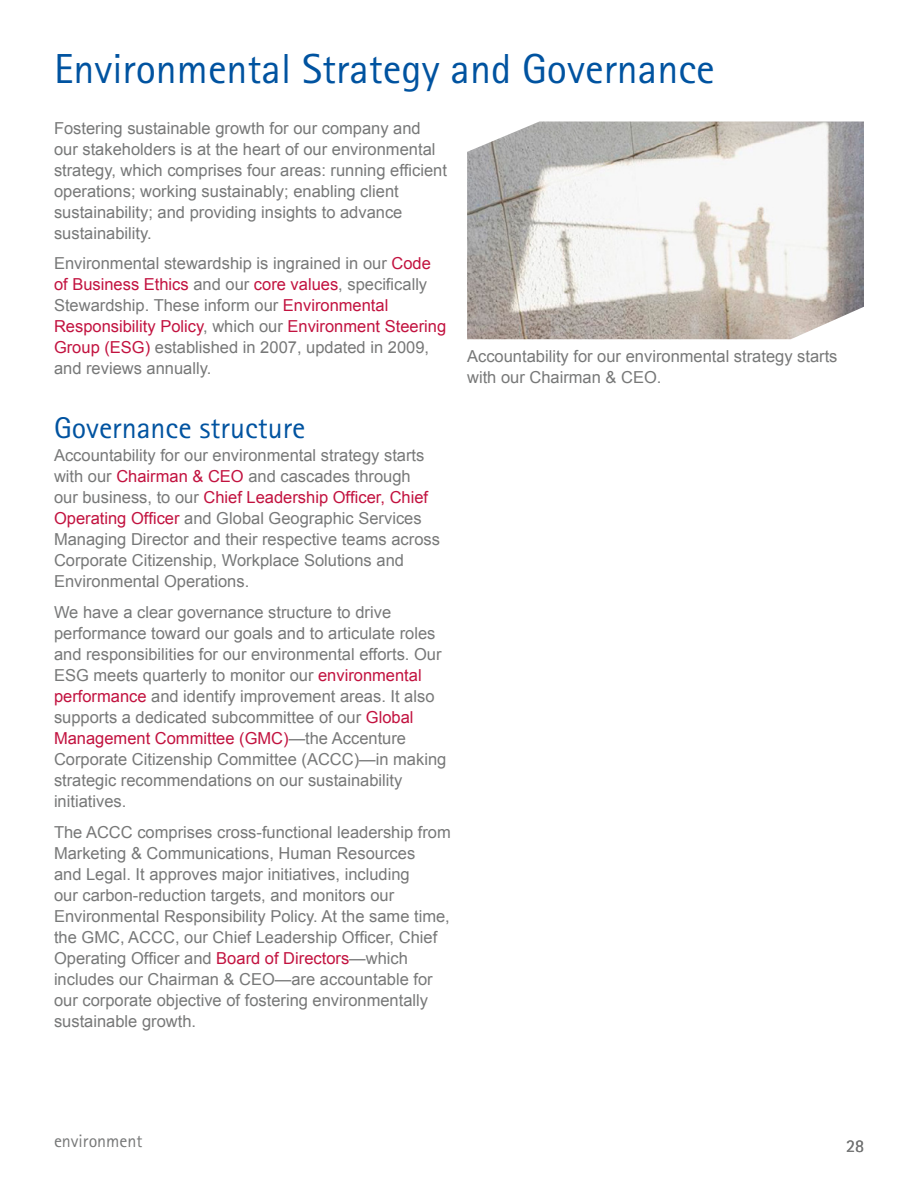
<style>
.page{position:relative;width:918px;height:1188px;background:#fff}
.page>*{position:absolute;margin:0;border:0;box-sizing:border-box;transform-origin:0 0}
.t1{font:42px "Rotis Sans Seriffor ACCN";color:#0053a0}
.t2{font:30px "Rotis Sans Seriffor ACCN";color:#0053a0}
.t3{font:18px "Rotis Sans Seriffor ACCN";color:#777878}
.t4{font:16.5px/21px "Arial";color:#777878}
.s1{color:#c2123f}
</style>
<div class="page">
<img style="left:467px;top:122px;width:397px;height:217px">
<h1 class="t1" style="left:54px;top:44px;width:662px">Environmental Strategy and Governance</h1>
<p class="t4" style="left:54px;top:117px;width:395px">Fostering sustainable growth for our company and our stakeholders is at the heart of our environmental strategy, which comprises four areas: running efficient operations; working sustainably; enabling client sustainability; and providing insights to advance sustainability.</p>
<p class="t4" style="left:54px;top:253px;width:394px">Environmental stewardship is ingrained in our <span class="s1">Code of Business Ethics</span> and our <span class="s1">core values</span>, specifically Stewardship. These inform our <span class="s1">Environmental Responsibility Policy</span>, which our <span class="s1">Environment Steering Group (ESG)</span> established in 2007, updated in 2009, and reviews annually.</p>
<p class="t4" style="left:467px;top:346px;width:372px">Accountability for our environmental strategy starts with our Chairman &amp; CEO.</p>
<h2 class="t2" style="left:54px;top:410px;width:253px">Governance structure</h2>
<p class="t4" style="left:54px;top:445px;width:388px">Accountability for our environmental strategy starts with our <span class="s1">Chairman &amp; CEO</span> and cascades through<br>our business, to our <span class="s1">Chief Leadership Officer, Chief Operating Officer</span> and Global Geographic Services Managing Director and their respective teams across Corporate Citizenship, Workplace Solutions and Environmental Operations.</p>
<p class="t4" style="left:54px;top:602px;width:394px">We have a clear governance structure to drive performance toward our goals and to articulate roles and responsibilities for our environmental efforts. Our ESG meets quarterly to monitor our <span class="s1">environmental performance</span> and identify improvement areas. It also supports a dedicated subcommittee of our <span class="s1">Global Management Committee (GMC)</span>—the Accenture Corporate Citizenship Committee (ACCC)—in making strategic recommendations on our sustainability initiatives.</p>
<p class="t4" style="left:54px;top:822px;width:398px">The ACCC comprises cross-functional leadership from Marketing &amp; Communications, Human Resources<br>and Legal. It approves major initiatives, including<br>our carbon-reduction targets, and monitors our Environmental Responsibility Policy. At the same time, the GMC, ACCC, our Chief Leadership Officer, Chief Operating Officer and <span class="s1">Board of Directors</span>—which includes our Chairman &amp; CEO—are accountable for our corporate objective of fostering environmentally sustainable growth.</p>
<p class="t3" style="left:54px;top:1130px;width:90px">environment</p>
<p class="t3" style="left:846px;top:1135px;width:19px">28</p>
</div>
